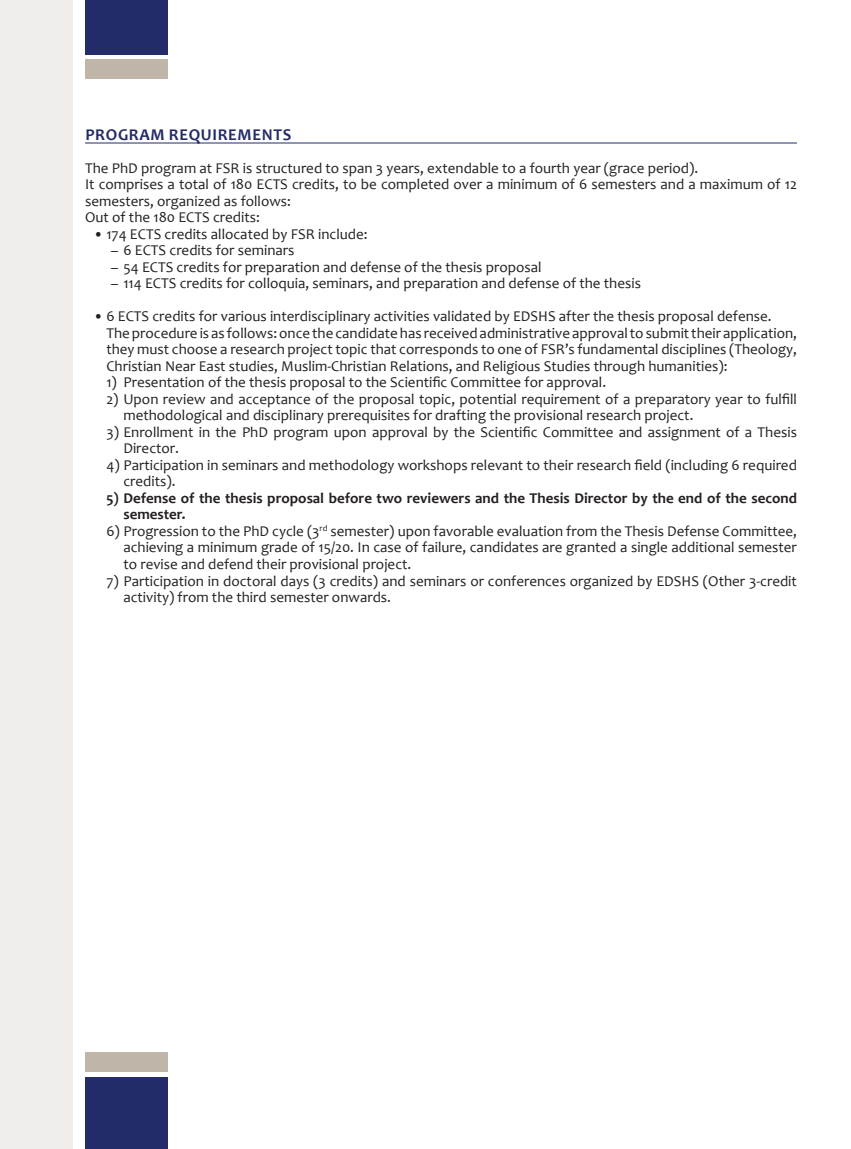
<style>
.page{position:relative;width:851px;height:1149px;background:#fff}
.page>*{position:absolute;margin:0;border:0;box-sizing:border-box;transform-origin:0 0}
.Title_Underline{font:700 16.5px "Candara";letter-spacing:.04em;color:#242b69}
.t1{font:15px/16.5px "Candara";color:#231f20}
.t2{font:700 15px/16.5px "Candara";color:#231f20}
</style>
<div class="page">
<div style="left:85px;top:1076px;width:83px;height:72px;background:#242b69"></div>
<div style="left:85px;top:1051px;width:83px;height:19px;background:#bfb5a9"></div>
<div style="left:85px;top:60px;width:83px;height:19px;background:#bfb5a9"></div>
<div style="left:85px;top:0;width:83px;height:54px;background:#242b69"></div>
<hr style="left:85px;top:143px;width:711px;height:1px;background:#242b69">
<div style="left:0;top:0;width:72px;height:1148px;background:#f1edea"></div>
<p class="Title_Underline" style="left:85px;top:124px;width:207px">PROGRAM REQUIREMENTS</p>
<p class="t1" style="left:85px;top:159px;width:614px">The PhD program at FSR is structured to span 3 years, extendable to a fourth year (grace period).</p>
<p class="t1" style="left:85px;top:176px;width:713px">It comprises a total of 180 ECTS credits, to be completed over a minimum of 6 semesters and a maximum of 12 semesters, organized as follows:</p>
<p class="t1" style="left:85px;top:209px;width:176px">Out of the 180 ECTS credits:</p>
<p class="t1" style="left:94px;top:225px;width:275px">• 174 ECTS credits allocated by FSR include:</p>
<p class="t1" style="left:111px;top:242px;width:185px">− 6 ECTS credits for seminars</p>
<p class="t1" style="left:111px;top:258px;width:432px">− 54 ECTS credits for preparation and defense of the thesis proposal</p>
<p class="t1" style="left:111px;top:275px;width:531px">− 114 ECTS credits for colloquia, seminars, and preparation and defense of the thesis</p>
<p class="t1" style="left:94px;top:308px;width:679px">• 6 ECTS credits for various interdisciplinary activities validated by EDSHS after the thesis proposal defense.</p>
<p class="t1" style="left:106px;top:324px;width:692px;text-align:justify">The procedure is as follows: once the candidate has received administrative approval to submit their application, they must choose a research project topic that corresponds to one of FSR’s fundamental disciplines (Theology, Christian Near East studies, Muslim-Christian Relations, and Religious Studies through humanities):</p>
<p class="t1" style="left:106px;top:374px;width:501px">1) Presentation of the thesis proposal to the Scientific Committee for approval.</p>
<p class="t1" style="left:123px;top:390px;width:675px;text-indent:-17px">2) Upon review and acceptance of the proposal topic, potential requirement of a preparatory year to fulfill methodological and disciplinary prerequisites for drafting the provisional research project.</p>
<p class="t1" style="left:123px;top:423px;width:675px;text-indent:-17px">3) Enrollment in the PhD program upon approval by the Scientific Committee and assignment of a Thesis<br>Director.</p>
<p class="t1" style="left:123px;top:456px;width:675px;text-indent:-17px">4) Participation in seminars and methodology workshops relevant to their research field (including 6 required credits).</p>
<p class="t2" style="left:123px;top:489px;width:675px;text-indent:-17px">5) Defense of the thesis proposal before two reviewers and the Thesis Director by the end of the second semester.</p>
<p class="t1" style="left:123px;top:522px;width:675px;text-align:justify;text-indent:-17px">6) Progression to the PhD cycle (3<sup>rd</sup> semester) upon favorable evaluation from the Thesis Defense Committee, achieving a minimum grade of 15/20. In case of failure, candidates are granted a single additional semester to revise and defend their provisional project.</p>
<p class="t1" style="left:123px;top:572px;width:675px;text-indent:-17px">7) Participation in doctoral days (3 credits) and seminars or conferences organized by EDSHS (Other 3-credit activity) from the third semester onwards.</p>
</div>
